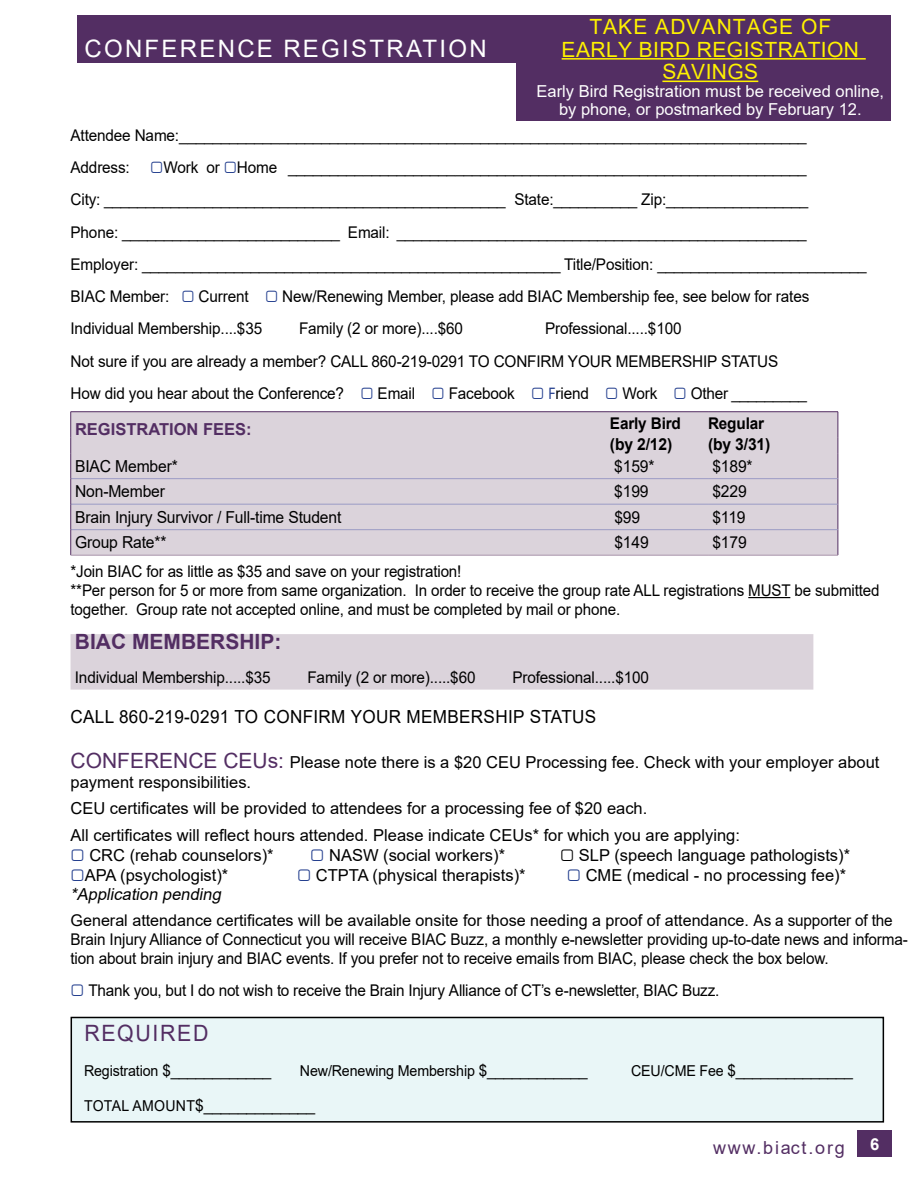
<style>
.page{position:relative;width:918px;height:1188px;background:#fff}
.page>*{position:absolute;margin:0;border:0;box-sizing:border-box;transform-origin:0 0}
.t1{font:24px "Arial";letter-spacing:.095em;color:#fff}
.t2{font:22.5px "Arial";letter-spacing:.075em;color:#532e63;scale:.95 1}
.t3{font:21px/22.5px "Arial";letter-spacing:.02em;color:#fff200;text-align:center}
.t4{font:700 21px "Arial";color:#532e63}
.t5{font:18px "Arial";letter-spacing:.02em;color:#000;scale:.95 1}
.t6{font:18px "Arial";letter-spacing:.1em;color:#532e63}
.t7{font:16.5px/19.8px "Arial";color:#000}
.t8{font:16.5px "Arial";color:#000;scale:.95 1}
.t9{font:16.5px/18px "Arial";color:#fff;text-align:center}
.t10{font:italic 16.5px "Arial";color:#000}
.t11{font:700 16.5px "Arial";color:#532e63}
.t12{font:700 16.5px "Arial";letter-spacing:-.01em;color:#000;scale:.95 1}
.t13{font:700 16.5px "Arial";color:#fff}
.t14{font:16.2px/32.2px "Arial";letter-spacing:-.01em;color:#000;scale:.95 1}
.t15{font:16.2px/18.8px "Arial";letter-spacing:-.01em;color:#000}
.t16{font:16.2px/18.8px "Arial";letter-spacing:-.01em;color:#000;scale:.94 1}
.t17{font:700 16.2px "Arial";letter-spacing:-.01em;color:#000;scale:.95 1}
.t18{font:15px "Arial";letter-spacing:-.01em;color:#000;scale:.95 1}
.s1{color:#25408f}
.s2{font-size:21px;color:#532e63}
.s3{font-size:15px}
.s4{font-size:16.2px}
</style>
<div class="page">
<div style="left:77px;top:15px;width:749px;height:48px;background:#532e63"></div>
<div style="left:516px;top:15px;width:375px;height:106px;background:#532e63"></div>
<hr style="left:748px;top:597px;width:42px;height:1px;background:#000">
<div style="left:71px;top:412px;width:767px;height:143px;background:#dbd3db"></div>
<hr style="left:71px;top:411px;width:539px;height:1px;background:#532e63">
<hr style="left:610px;top:411px;width:98px;height:1px;background:#532e63">
<hr style="left:708px;top:411px;width:130px;height:1px;background:#532e63">
<svg style="left:838px;top:412px;width:1px;height:143px"></svg>
<hr style="left:71px;top:478px;width:539px;height:1px;background:#9b9bc5">
<hr style="left:610px;top:478px;width:98px;height:1px;background:#9b9bc5">
<hr style="left:708px;top:478px;width:130px;height:1px;background:#9b9bc5">
<hr style="left:71px;top:504px;width:539px;height:1px;background:#9b9bc5">
<hr style="left:610px;top:504px;width:98px;height:1px;background:#9b9bc5">
<hr style="left:708px;top:504px;width:130px;height:1px;background:#9b9bc5">
<hr style="left:71px;top:529px;width:539px;height:1px;background:#9b9bc5">
<hr style="left:610px;top:529px;width:98px;height:1px;background:#9b9bc5">
<hr style="left:708px;top:529px;width:130px;height:1px;background:#9b9bc5">
<svg style="left:70px;top:412px;width:1px;height:143px"></svg>
<hr style="left:71px;top:555px;width:539px;height:1px;background:#a994aa">
<hr style="left:610px;top:555px;width:98px;height:1px;background:#a994aa">
<hr style="left:708px;top:555px;width:130px;height:1px;background:#a994aa">
<div style="left:71px;top:634px;width:742px;height:56px;background:#dbd3db"></div>
<hr style="left:562px;top:58px;width:304px;height:2px;background:#fff200">
<hr style="left:662px;top:81px;width:96px;height:1px;background:#fff200">
<div style="left:71px;top:1017px;width:812px;height:105px;background:#e9f6f7"></div>
<div style="left:71px;top:1017px;width:813px;height:106px;border:2px solid #000"></div>
<div style="left:858px;top:1131px;width:34px;height:26px;background:#532e63"></div>
<h1 class="t1" style="left:84px;top:32px;width:404px">CONFERENCE REGISTRATION</h1>
<p class="t3" style="left:562px;top:15px;width:299px">TAKE ADVANTAGE OF<br>EARLY BIRD REGISTRATION<br>SAVINGS</p>
<p class="t9" style="left:537px;top:82px;width:349px">Early Bird Registration must be received online, by phone, or postmarked by February 12.</p>
<p class="t14" style="left:71px;top:119px;width:776px">Attendee Name:___________________________________________________________________________<br>Address:</p>
<p class="t14" style="left:71px;top:151px;width:840px;text-indent:80px"><span class="s1">▢</span>Work or <span class="s1">▢</span>Home ______________________________________________________________<br>City: ________________________________________________ State:__________ Zip:_________________<br>Phone: __________________________ Email: _________________________________________________ Employer: __________________________________________________ Title/Position: _________________________ BIAC Member: <span class="s1">▢</span> Current <span class="s1">▢</span> New/Renewing Member, please add BIAC Membership fee, see below for rates Individual Membership....$35</p>
<p class="t14" style="left:71px;top:312px;width:777px;text-indent:474px">Professional.....$100<br>Not sure if you are already a member? CALL 860-219-0291 TO CONFIRM YOUR MEMBERSHIP STATUS<br>How did you hear about the Conference? <span class="s1">▢</span> Email <span class="s1">▢</span> Facebook <span class="s1">▢</span> riend <span class="s1">▢</span> Work <span class="s1">▢</span> Other _________</p>
<p class="t17" style="left:610px;top:412px;width:76px">Early Bird</p>
<p class="t17" style="left:708px;top:412px;width:61px">Regular</p>
<p class="t14" style="left:299px;top:312px;width:174px">Family (2 or more)....$60</p>
<p class="t11" style="left:75px;top:417px;width:178px">REGISTRATION FEES:</p>
<p class="t12" style="left:610px;top:432px;width:67px">(by 2/12)</p>
<p class="t12" style="left:708px;top:432px;width:67px">(by 3/31)</p>
<p class="t8" style="left:75px;top:455px;width:110px">BIAC Member*</p>
<p class="t8" style="left:614px;top:455px;width:44px">$159*</p>
<p class="t8" style="left:712px;top:455px;width:44px">$189*</p>
<p class="t8" style="left:75px;top:480px;width:96px">Non-Member</p>
<p class="t8" style="left:614px;top:480px;width:38px">$199</p>
<p class="t8" style="left:712px;top:480px;width:38px">$229</p>
<p class="t8" style="left:75px;top:506px;width:282px">Brain Injury Survivor / Full-time Student</p>
<p class="t8" style="left:614px;top:506px;width:29px">$99</p>
<p class="t8" style="left:712px;top:506px;width:36px">$119</p>
<p class="t8" style="left:75px;top:531px;width:98px">Group Rate**</p>
<p class="t8" style="left:614px;top:531px;width:38px">$149</p>
<p class="t8" style="left:712px;top:531px;width:38px">$179</p>
<p class="t16" style="left:71px;top:562px;width:862px">*Join BIAC for as little as $35 and save on your registration!<br>**Per person for 5 or more from same organization. In order to receive the group rate ALL registrations MUST be submitted together. Group rate not accepted online, and must be completed by mail or phone.</p>
<p class="t4" style="left:75px;top:627px;width:208px">BIAC MEMBERSHIP:</p>
<p class="t14" style="left:75px;top:661px;width:208px">Individual Membership.....$35</p>
<p class="t14" style="left:307px;top:661px;width:178px">Family (2 or more).....$60</p>
<p class="t14" style="left:512px;top:661px;width:145px">Professional.....$100</p>
<p class="t5" style="left:71px;top:705px;width:555px">CALL 860-219-0291 TO CONFIRM YOUR MEMBERSHIP STATUS</p>
<p class="t7" style="left:71px;top:752px;width:811px"><span class="s2">CONFERENCE CEUs:</span> Please note there is a $20 CEU Processing fee. Check with your employer about payment responsibilities.</p>
<p class="t7" style="left:71px;top:795px;width:671px;line-height:26.5px">CEU certificates will be provided to attendees for a processing fee of $20 each.<br>All certificates will reflect hours attended. Please indicate CEUs* for which you are applying:</p>
<p class="t7" style="left:71px;top:845px;width:205px"><span class="s1">▢</span> CRC (rehab counselors)*</p>
<p class="t7" style="left:310px;top:845px;width:196px"><span class="s1">▢</span> NASW (social workers)*</p>
<p class="t7" style="left:560px;top:845px;width:291px">▢ SLP (speech language pathologists)*</p>
<p class="t7" style="left:71px;top:865px;width:159px"><span class="s1">▢</span>APA (psychologist)*</p>
<p class="t7" style="left:297px;top:865px;width:230px"><span class="s1">▢</span> CTPTA (physical therapists)*</p>
<p class="t7" style="left:567px;top:865px;width:281px"><span class="s1">▢</span> CME (medical - no processing fee)*</p>
<p class="t10" style="left:71px;top:883px;width:156px">*Application pending</p>
<p class="t15" style="left:71px;top:911px;width:839px">General attendance certificates will be available onsite for those needing a proof of attendance. As a supporter of the<br>Brain Injury Alliance of Connecticut you will receive BIAC Buzz, a monthly e-newsletter providing up-to-date news and informa&shy;tion about brain injury and BIAC events. If you prefer not to receive emails from BIAC, please check the box below.</p>
<p class="t14" style="left:71px;top:974px;width:685px"><span class="s1">▢</span> Thank you, but I do not wish to receive the Brain Injury Alliance of CT’s e-newsletter, BIAC Buzz.</p>
<h2 class="t2" style="left:84px;top:1018px;width:132px">REQUIRED</h2>
<p class="t14" style="left:84px;top:1054px;width:199px"><span class="s3">Registration</span> $____________</p>
<p class="t18" style="left:300px;top:1061px;width:304px">New/Renewing Membership <span class="s4">$____________</span></p>
<p class="t14" style="left:631px;top:1054px;width:235px"><span class="s3">CEU/CME Fee</span> $______________</p>
<p class="t8" style="left:84px;top:1094px;width:245px"><span class="s3">TOTAL AMOUNT</span>$_____________</p>
<p class="t6" style="left:713px;top:1136px;width:133px">www.biact.org</p>
<p class="t13" style="left:870px;top:1132px;width:11px">6</p>
</div>
